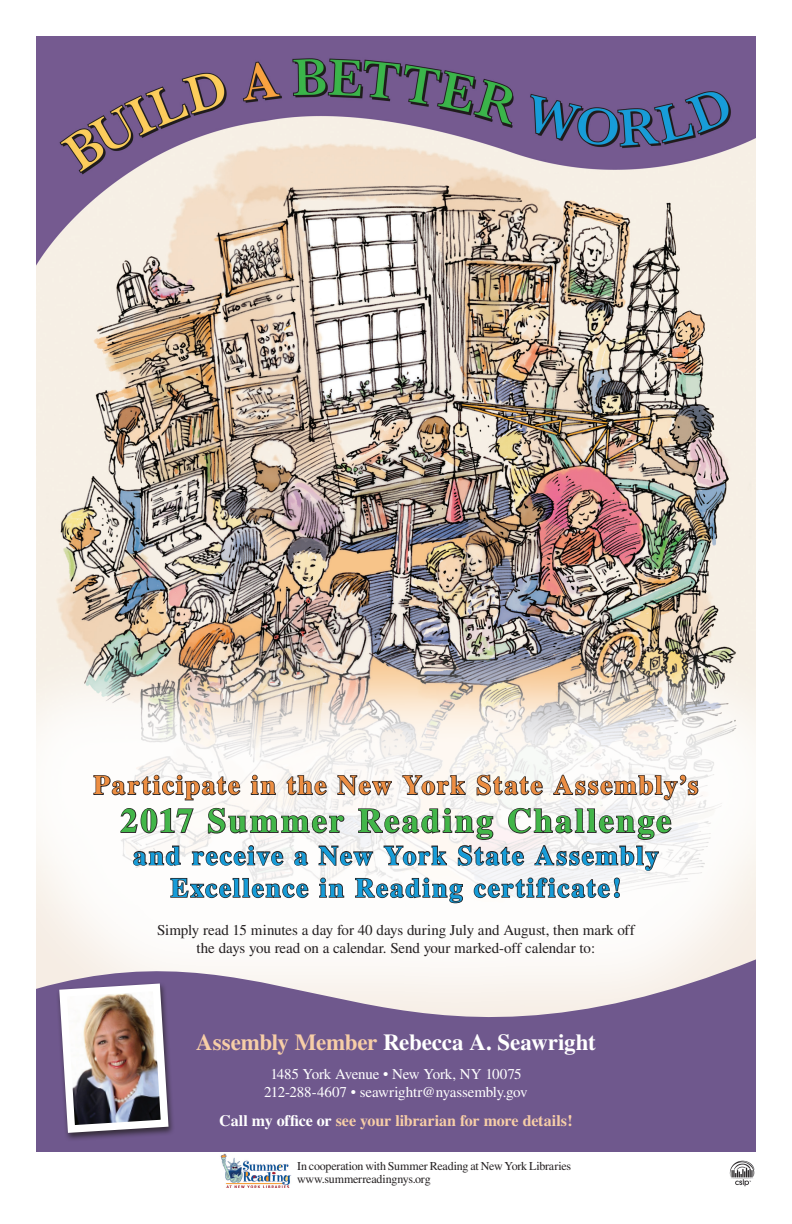
<style>
.page{position:relative;width:792px;height:1224px;background:#fff}
.page>*{position:absolute;margin:0;border:0;box-sizing:border-box;transform-origin:0 0}
.t1{font:700 34px "Times";letter-spacing:.07em;color:#42b649}
.t2{font:700 27px/32.4px "Times";letter-spacing:.07em;color:#169cd8;text-align:center}
.t3{font:700 27px "Times";letter-spacing:.065em;color:#ed8e42}
.t4{font:700 23px "Times";letter-spacing:-.01em;color:#fff}
.t5{font:700 16px "Times";letter-spacing:-.005em;color:#f7cea7}
.t6{font:15px/18px "Times";letter-spacing:-.01em;color:#231f20;text-align:center}
.t7{font:15px "Times";letter-spacing:-.015em;color:#fff}
.t8{font:12px/13px "Times";letter-spacing:-.02em;color:#231f20}
.s1{color:#f7cea7}
.s2{color:#fff}
</style>
<div class="page">
<img style="left:36px;top:36px;width:720px;height:600px">
<img style="left:220px;top:1153px;width:71px;height:35px">
<div style="left:0;top:636px;width:792px;height:405px;background:#fff;opacity:.9"></div>
<svg style="left:93px;top:774px;width:149px;height:27px"></svg>
<svg style="left:250px;top:774px;width:27px;height:22px"></svg>
<svg style="left:286px;top:774px;width:42px;height:22px"></svg>
<svg style="left:337px;top:774px;width:56px;height:22px"></svg>
<svg style="left:402px;top:774px;width:64px;height:22px"></svg>
<svg style="left:476px;top:774px;width:68px;height:22px"></svg>
<svg style="left:552px;top:774px;width:147px;height:27px"></svg>
<svg style="left:120px;top:807px;width:553px;height:97px"></svg>
<svg style="left:36px;top:915px;width:720px;height:237px;fill:#6f588d"></svg>
<img style="left:729px;top:1160px;width:26px;height:27px">
<div style="left:56px;top:982px;width:119px;height:160px;background:#231f20;opacity:.75"></div>
<img style="left:55px;top:980px;width:117px;height:157px">
<h2 class="t3" style="left:94px;top:769px;width:606px">Participate in the New York State Assembly’s</h2>
<h1 class="t1" style="left:121px;top:800px;width:552px">2017 Summer Reading Challenge</h1>
<h2 class="t2" style="left:133px;top:839px;width:527px">and receive a New York State Assembly<br>Excellence in Reading certificate!</h2>
<p class="t6" style="left:157px;top:921px;width:479px">Simply read 15 minutes a day for 40 days during July and August, then mark off the days you read on a calendar. Send your marked-off calendar to:</p>
<p class="t4" style="left:196px;top:1029px;width:401px"><span class="s1">Assembly Member</span> Rebecca A. Seawright</p>
<p class="t7" style="left:270px;top:1066px;width:253px">1485 York Avenue • New York, NY 10075</p>
<p class="t7" style="left:264px;top:1084px;width:265px">212-288-4607 • seawrightr@nyassembly.gov</p>
<p class="t5" style="left:219px;top:1111px;width:355px"><span class="s2">Call my office or</span> see your librarian for more details!</p>
<p class="t8" style="left:297px;top:1159px;width:276px">In cooperation with Summer Reading at New York Libraries www.summerreadingnys.org</p>
</div>
